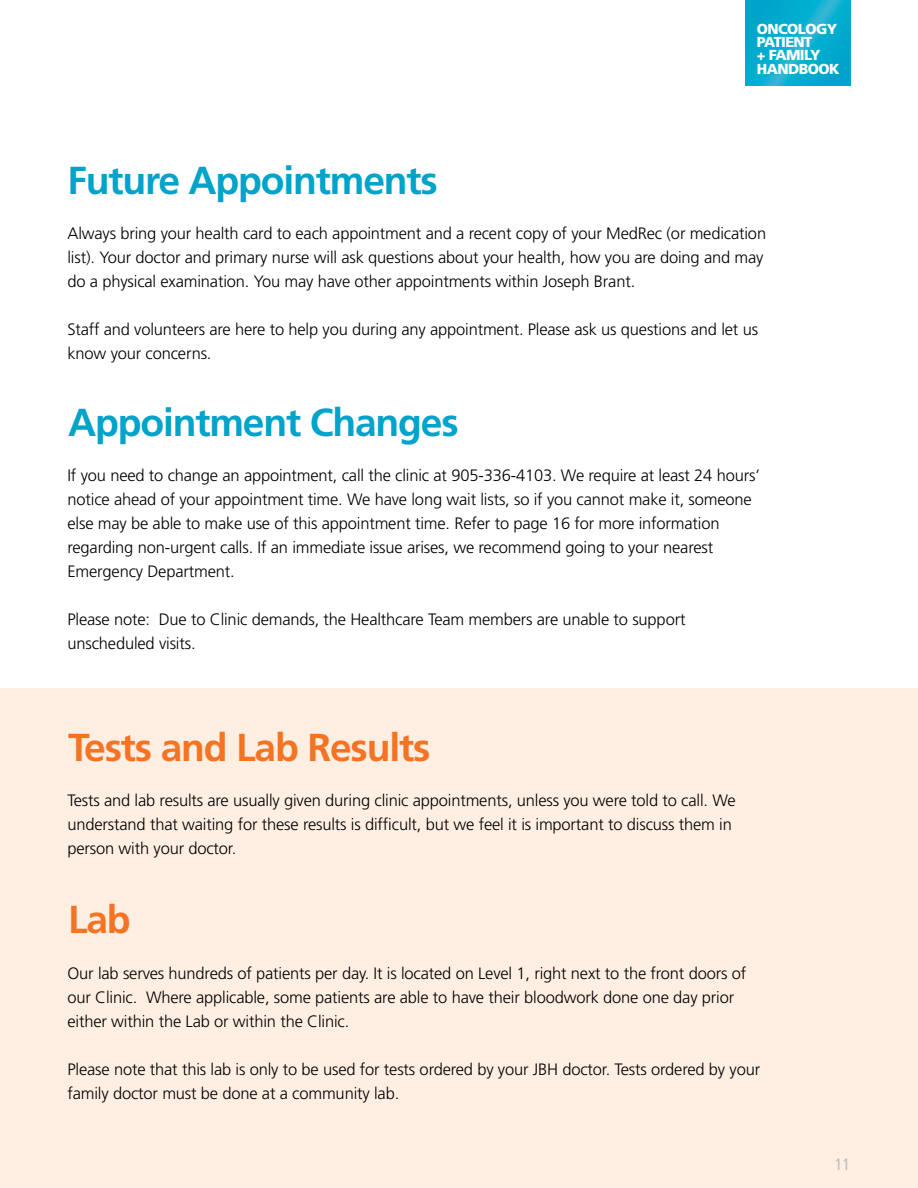
<style>
.page{position:relative;width:918px;height:1188px;background:#fff}
.page>*{position:absolute;margin:0;border:0;box-sizing:border-box;transform-origin:0 0}
.t1{font:700 39px "Frutiger";letter-spacing:-.03em;color:#00a3c9}
.t2{font:700 39px "Frutiger";letter-spacing:-.03em;color:#f47424}
.t3{font:300 16.5px/24px "Frutiger";letter-spacing:-.01em;color:#000}
.t4{font:condensed 16.5px "Frutiger";color:#bcbec0}
.t5{font:900 14.4px/13.4px "Frutiger";letter-spacing:-.04em;color:#fff}
</style>
<div class="page">
<div style="left:0;top:689px;width:918px;height:499px;background:#ffefe3"></div>
<svg style="left:746px;top:0;width:104px;height:85px;background:#07acce"></svg>
<p class="t5" style="left:757px;top:22px;width:84px">ONCOLOGY<br>PATIENT<br>+ FAMILY<br>HANDBOOK</p>
<h1 class="t1" style="left:68px;top:157px;width:372px">Future Appointments</h1>
<p class="t3" style="left:68px;top:221px;width:700px">Always bring your health card to each appointment and a recent copy of your MedRec (or medication list). Your doctor and primary nurse will ask questions about your health, how you are doing and may do a physical examination. You may have other appointments within Joseph Brant.</p>
<p class="t3" style="left:68px;top:317px;width:692px">Staff and volunteers are here to help you during any appointment. Please ask us questions and let us know your concerns.</p>
<h1 class="t1" style="left:68px;top:400px;width:392px">Appointment Changes</h1>
<p class="t3" style="left:68px;top:464px;width:694px">If you need to change an appointment, call the clinic at 905-336-4103. We require at least 24 hours’ notice ahead of your appointment time. We have long wait lists, so if you cannot make it, someone else may be able to make use of this appointment time. Refer to page 16 for more information regarding non-urgent calls. If an immediate issue arises, we recommend going to your nearest Emergency Department.</p>
<p class="t3" style="left:68px;top:608px;width:620px">Please note: Due to Clinic demands, the Healthcare Team members are unable to support unscheduled visits.</p>
<h1 class="t2" style="left:68px;top:724px;width:364px">Tests and Lab Results</h1>
<p class="t3" style="left:68px;top:789px;width:670px">Tests and lab results are usually given during clinic appointments, unless you were told to call. We understand that waiting for these results is difficult, but we feel it is important to discuss them in person with your doctor.</p>
<h1 class="t2" style="left:68px;top:897px;width:64px">Lab</h1>
<p class="t3" style="left:68px;top:961px;width:680px">Our lab serves hundreds of patients per day. It is located on Level 1, right next to the front doors of our Clinic. Where applicable, some patients are able to have their bloodwork done one day prior either within the Lab or within the Clinic.</p>
<p class="t3" style="left:68px;top:1057px;width:694px">Please note that this lab is only to be used for tests ordered by your JBH doctor. Tests ordered by your family doctor must be done at a community lab.</p>
<p class="t4" style="left:835px;top:1154px;width:17px">11</p>
</div>
